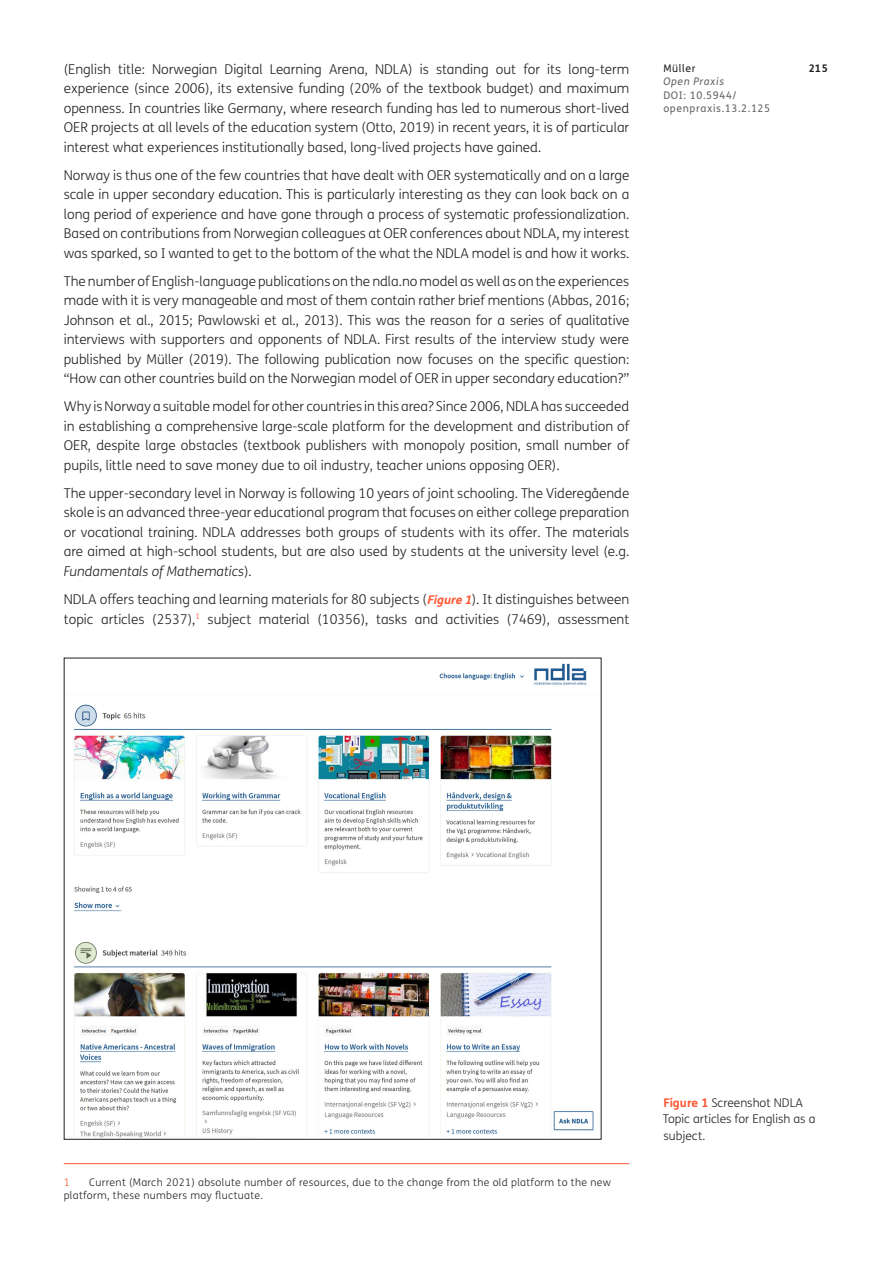
<style>
.page{position:relative;width:893px;height:1263px;background:#fff}
.page>*{position:absolute;margin:0;border:0;box-sizing:border-box;transform-origin:0 0}
.Body_Copy{font:300 13.5px/19.5px "FS Me";color:#231f20;text-align:justify}
.Figure_copy{font:300 12px/16.5px "FS Me";color:#231f20}
.Footnote{font:300 10.5px/13.5px "FS Me";letter-spacing:.03em;color:#231f20}
.t1{font:10.5px/13.5px "FS Me";letter-spacing:.06em;color:#636366}
.t2{font:italic 10.5px "FS Me";letter-spacing:.06em;color:#636366}
.t3{font:10.5px "FS Me";letter-spacing:.06em;color:#231f20}
.t4{font:700 10.5px "FS Me";color:#231f20}
.Footnote-2{font:300 10.5px "FS Me";color:#ff5733}
.s1{font-style:italic}
.s2{font-weight:700;font-style:italic;font-size:12px;color:#ff5733}
.s3{font-weight:700;color:#ff5733}
</style>
<div class="page">
<hr style="left:64px;top:1163px;width:565px;height:1px;background:#ff5733">
<img style="left:74px;top:663px;width:520px;height:475px">
<p class="Body_Copy" style="left:64px;top:60px;width:567px">(English title: Norwegian Digital Learning Arena, NDLA) is standing out for its long-term experience (since 2006), its extensive funding (20% of the textbook budget) and maximum openness. In countries like Germany, where research funding has led to numerous short-lived OER projects at all levels of the education system (Otto, 2019) in recent years, it is of particular interest what experiences institutionally based, long-lived projects have gained.</p>
<p class="Body_Copy" style="left:64px;top:166px;width:567px">Norway is thus one of the few countries that have dealt with OER systematically and on a large scale in upper secondary education. This is particularly interesting as they can look back on a long period of experience and have gone through a process of systematic professionalization.<br>Based on contributions from Norwegian colleagues at OER conferences about NDLA, my interest was sparked, so I wanted to get to the bottom of the what the NDLA model is and how it works.</p>
<p class="Body_Copy" style="left:64px;top:272px;width:567px">The number of English-language publications on the ndla.no model as well as on the experiences made with it is very manageable and most of them contain rather brief mentions (Abbas, 2016; Johnson et al., 2015; Pawlowski et al., 2013). This was the reason for a series of qualitative interviews with supporters and opponents of NDLA. First results of the interview study were published by Müller (2019). The following publication now focuses on the specific question: “How can other countries build on the Norwegian model of OER in upper secondary education?”</p>
<p class="Body_Copy" style="left:64px;top:397px;width:567px">Why is Norway a suitable model for other countries in this area? Since 2006, NDLA has succeeded in establishing a comprehensive large-scale platform for the development and distribution of OER, despite large obstacles (textbook publishers with monopoly position, small number of pupils, little need to save money due to oil industry, teacher unions opposing OER).</p>
<p class="Body_Copy" style="left:64px;top:484px;width:567px">The upper-secondary level in Norway is following 10 years of joint schooling. The Videregående skole is an advanced three-year educational program that focuses on either college preparation or vocational training. NDLA addresses both groups of students with its offer. The materials are aimed at high-school students, but are also used by students at the university level (e.g.<br><span class="s1">Fundamentals of Mathematics</span>).</p>
<p class="Body_Copy" style="left:64px;top:590px;width:567px">NDLA offers teaching and learning materials for 80 subjects (<span class="s2">Figure 1</span>). It distinguishes between topic articles (2537),<sup>1</sup> subject material (10356), tasks and activities (7469), assessment</p>
<p class="t3" style="left:663px;top:62px;width:34px">Müller</p>
<p class="t4" style="left:809px;top:61px;width:21px">215</p>
<p class="t2" style="left:663px;top:75px;width:62px">Open Praxis</p>
<p class="t1" style="left:663px;top:88px;width:108px">DOI: 10.5944/ openpraxis.13.2.125</p>
<p class="Footnote" style="left:64px;top:1175px;width:549px;text-indent:26px">Current (March 2021) absolute number of resources, due to the change from the old platform to the new platform, these numbers may fluctuate.</p>
<p class="Footnote-2" style="left:64px;top:1176px;width:8px">1</p>
<p class="Figure_copy" style="left:663px;top:1094px;width:154px"><span class="s3">Figure 1</span> Screenshot NDLA<br>Topic articles for English as a subject.</p>
</div>
